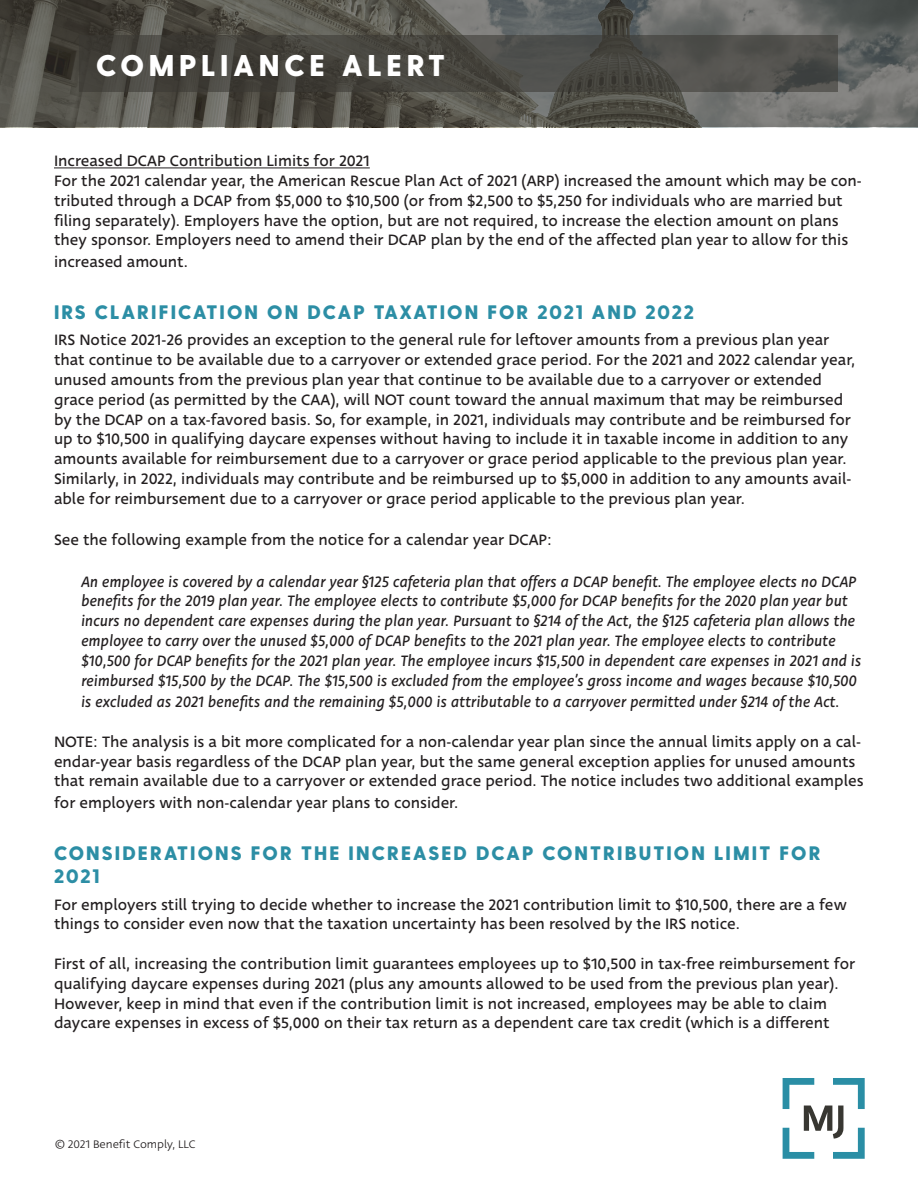
<style>
.page{position:relative;width:918px;height:1188px;background:#fff}
.page>*{position:absolute;margin:0;border:0;box-sizing:border-box;transform-origin:0 0}
.t1{font:800 30px "Greycliff CF";letter-spacing:.16em;color:#fff}
.t2{font:800 19.5px/23.4px "Greycliff CF";letter-spacing:.11em;color:#2c8ea5}
.t3{font:16.5px/19.8px "Deva Ideal";color:#231f20}
.t4{font:italic 16.5px/19.8px "Deva Ideal";color:#231f20}
.t5{font:12px "Deva Ideal";color:#231f20}
</style>
<div class="page">
<svg style="left:783px;top:1078px;width:82px;height:81px"></svg>
<svg style="left:0;top:0;width:918px;height:127px;background:#5c5c56"></svg>
<svg style="left:80px;top:35px;width:758px;height:57px;background:#484742"></svg>
<hr style="left:54px;top:168px;width:316px;height:1px;background:#231f20">
<h1 class="t1" style="left:96px;top:47px;width:350px">COMPLIANCE ALERT</h1>
<p class="t3" style="left:54px;top:151px;width:317px">Increased DCAP Contribution Limits for 2021</p>
<p class="t3" style="left:54px;top:171px;width:809px">For the 2021 calendar year, the American Rescue Plan Act of 2021 (ARP) increased the amount which may be con&shy;tributed through a DCAP from $5,000 to $10,500 (or from $2,500 to $5,250 for individuals who are married but filing separately). Employers have the option, but are not required, to increase the election amount on plans they sponsor. Employers need to amend their DCAP plan by the end of the affected plan year to allow for this</p>
<p class="t3" style="left:54px;top:252px;width:135px">increased amount.</p>
<h2 class="t2" style="left:54px;top:301px;width:641px">IRS CLARIFICATION ON DCAP TAXATION FOR 2021 AND 2022</h2>
<p class="t3" style="left:54px;top:330px;width:803px">IRS Notice 2021-26 provides an exception to the general rule for leftover amounts from a previous plan year that continue to be available due to a carryover or extended grace period. For the 2021 and 2022 calendar year, unused amounts from the previous plan year that continue to be available due to a carryover or extended grace period (as permitted by the CAA), will NOT count toward the annual maximum that may be reimbursed by the DCAP on a tax-favored basis. So, for example, in 2021, individuals may contribute and be reimbursed for up to $10,500 in qualifying daycare expenses without having to include it in taxable income in addition to any amounts available for reimbursement due to a carryover or grace period applicable to the previous plan year.<br>Similarly, in 2022, individuals may contribute and be reimbursed up to $5,000 in addition to any amounts avail&shy;able for reimbursement due to a carryover or grace period applicable to the previous plan year.</p>
<p class="t3" style="left:54px;top:530px;width:499px">See the following example from the notice for a calendar year DCAP:</p>
<p class="t4" style="left:81px;top:572px;width:782px">An employee is covered by a calendar year §125 cafeteria plan that offers a DCAP benefit. The employee elects no DCAP benefits for the 2019 plan year. The employee elects to contribute $5,000 for DCAP benefits for the 2020 plan year but incurs no dependent care expenses during the plan year. Pursuant to §214 of the Act, the §125 cafeteria plan allows the employee to carry over the unused $5,000 of DCAP benefits to the 2021 plan year. The employee elects to contribute $10,500 for DCAP benefits for the 2021 plan year. The employee incurs $15,500 in dependent care expenses in 2021 and is reimbursed $15,500 by the DCAP. The $15,500 is excluded from the employee’s gross income and wages because $10,500</p>
<p class="t4" style="left:81px;top:692px;width:760px">is excluded as 2021 benefits and the remaining $5,000 is attributable to a carryover permitted under §214 of the Act.</p>
<p class="t3" style="left:54px;top:732px;width:811px">NOTE: The analysis is a bit more complicated for a non-calendar year plan since the annual limits apply on a cal&shy;endar-year basis regardless of the DCAP plan year, but the same general exception applies for unused amounts that remain available due to a carryover or extended grace period. The notice includes two additional examples</p>
<p class="t3" style="left:54px;top:793px;width:406px">for employers with non-calendar year plans to consider.</p>
<h2 class="t2" style="left:54px;top:842px;width:768px">CONSIDERATIONS FOR THE INCREASED DCAP CONTRIBUTION LIMIT FOR<br>2021</h2>
<p class="t3" style="left:54px;top:895px;width:794px">For employers still trying to decide whether to increase the 2021 contribution limit to $10,500, there are a few things to consider even now that the taxation uncertainty has been resolved by the IRS notice.</p>
<p class="t3" style="left:54px;top:954px;width:803px">First of all, increasing the contribution limit guarantees employees up to $10,500 in tax-free reimbursement for qualifying daycare expenses during 2021 (plus any amounts allowed to be used from the previous plan year).<br>However, keep in mind that even if the contribution limit is not increased, employees may be able to claim daycare expenses in excess of $5,000 on their tax return as a dependent care tax credit (which is a different</p>
<p class="t5" style="left:55px;top:1137px;width:142px">© 2021 Benefit Comply, LLC</p>
</div>
